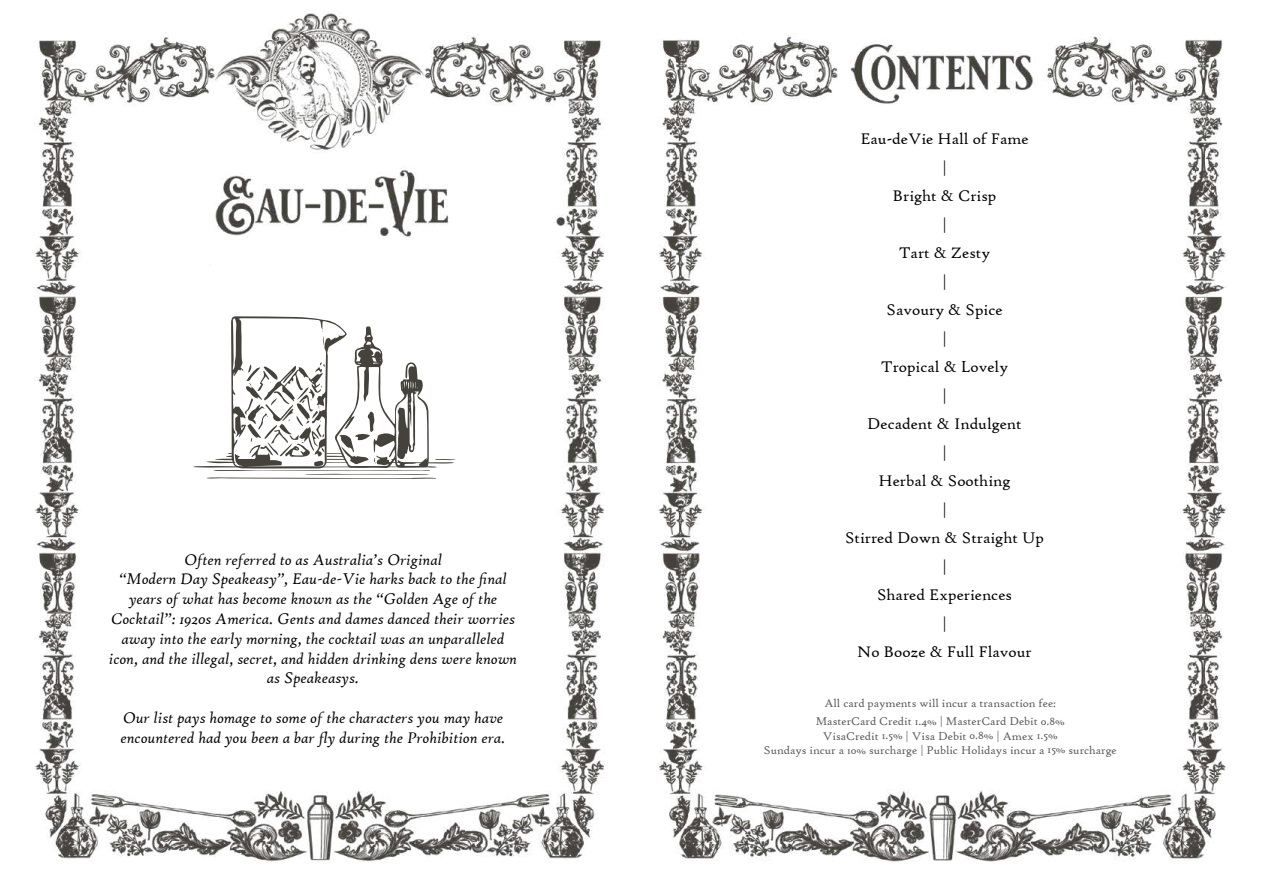
<style>
.page{position:relative;width:1263px;height:893px;background:#fff}
.page>*{position:absolute;margin:0;border:0;box-sizing:border-box;transform-origin:0 0}
.t1{font:italic 16.5px/19.8px "High Tower Text";color:#000;text-align:center}
.t2{font:16.5px/28.5px "High Tower Text";color:#000;text-align:center}
.t3{font:12px/18.6px "High Tower Text";color:#58595b;text-align:center}
</style>
<div class="page">
<img style="left:34px;top:13px;width:558px;height:850px">
<div style="left:120px;top:512px;width:386px;height:99px;background:#fff"></div>
<div style="left:211px;top:239px;width:244px;height:63px;background:#fff"></div>
<div style="left:164px;top:266px;width:319px;height:244px;background:#fff"></div>
<hr style="left:213px;top:302px;width:227px;height:1px;background:#44423b">
<svg style="left:193px;top:316px;width:263px;height:163px"></svg>
<div style="left:107px;top:551px;width:412px;height:199px;background:#fff"></div>
<img style="left:592px;top:34px;width:636px;height:828px">
<p class="t1" style="left:109px;top:549px;width:410px">Often referred to as Australia’s Original<br>“Modern Day Speakeasy”, Eau-de-Vie harks back to the final years of what has become known as the “Golden Age of the Cocktail”: 1920s America. Gents and dames danced their worries away into the early morning, the cocktail was an unparalleled icon, and the illegal, secret, and hidden drinking dens were known as Speakeasys.</p>
<p class="t1" style="left:121px;top:708px;width:386px;text-align:left">Our list pays homage to some of the characters you may have encountered had you been a bar fly during the Prohibition era.</p>
<p class="t2" style="left:845px;top:125px;width:201px">Eau-deVie Hall of Fame<br>|<br>Bright &amp; Crisp<br>|<br>Tart &amp; Zesty<br>|<br>Savoury &amp; Spice<br>|<br>Tropical &amp; Lovely<br>|<br>Decadent &amp; Indulgent<br>|<br>Herbal &amp; Soothing<br>|<br>Stirred Down &amp; Straight Up |<br>Shared Experiences<br>|<br>No Booze &amp; Full Flavour</p>
<p class="t3" style="left:816px;top:694px;width:251px">All card payments will incur a transaction fee:<br>MasterCard Credit 1.4% | MasterCard Debit 0.8%</p>
<p class="t3" style="left:764px;top:729px;width:355px;line-height:14.4px">VisaCredit 1.5% | Visa Debit 0.8% | Amex 1.5%<br>Sundays incur a 10% surcharge | Public Holidays incur a 15% surcharge</p>
</div>
